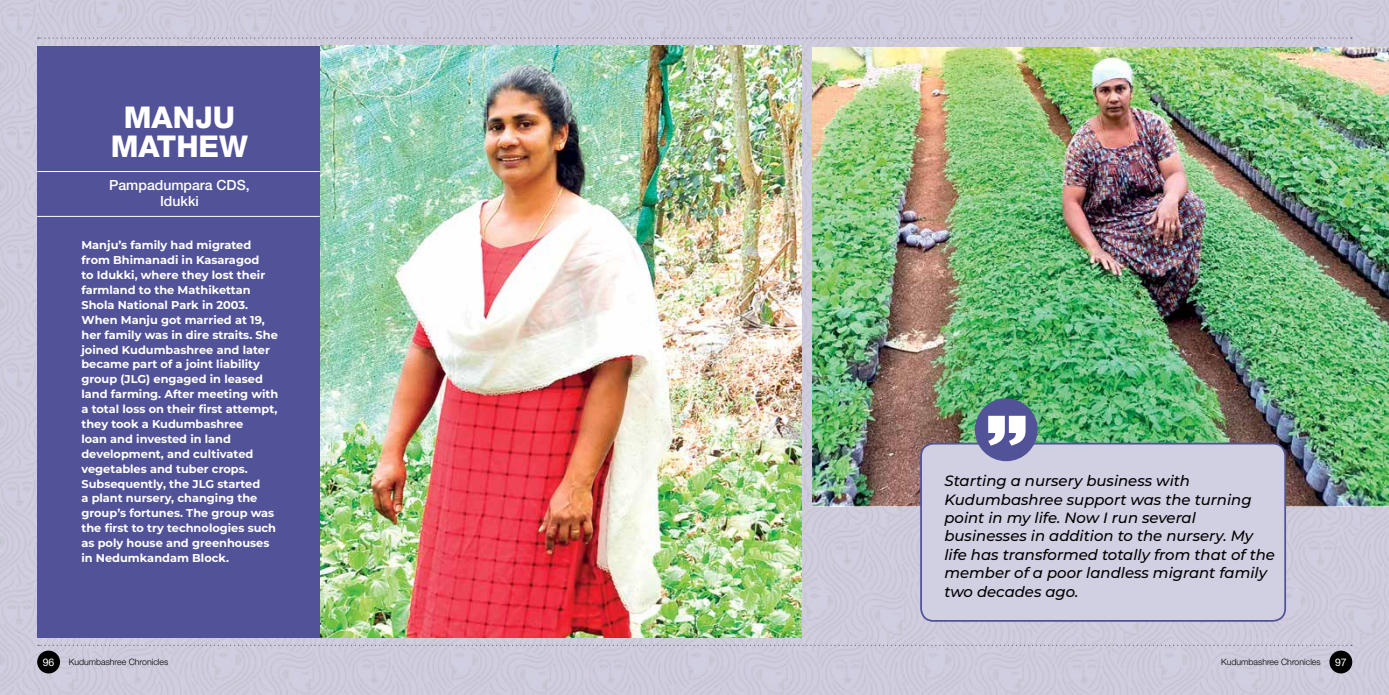
<style>
.page{position:relative;width:1389px;height:695px;background:#fff}
.page>*{position:absolute;margin:0;border:0;box-sizing:border-box;transform-origin:0 0}
.t1{font:800 30.01px/28.5px "Helvetica Neue LT Std";color:#fff;text-align:center}
.t2{font:italic 500 14.88px/18.4px "Montserrat";color:#000}
.t3{font:500 14px/15.8px "Helvetica Neue LT Std";color:#fff;text-align:center}
.t4{font:700 11.38px/14.9px "Montserrat";color:#fff}
.t5{font:10.5px "Helvetica Neue LT Std";color:#fff}
.t6{font:300 8.75px "Helvetica Neue LT Std";color:#000}
</style>
<div class="page">
<img style="left:0;top:0;width:1389px;height:694px">
<svg style="left:38px;top:37px;width:1314px;height:2px;background:#bebccb"></svg>
<svg style="left:38px;top:644px;width:1314px;height:2px;background:#bebccb"></svg>
<div style="left:1329px;top:650px;width:23px;height:23px;background:#000;border-radius:50%"></div>
<div style="left:37px;top:650px;width:23px;height:23px;background:#000;border-radius:50%"></div>
<img style="left:320px;top:46px;width:481px;height:591px">
<img style="left:812px;top:48px;width:577px;height:458px">
<div style="left:37px;top:46px;width:283px;height:591px;background:#515297"></div>
<hr style="left:37px;top:171px;width:283px;height:1px;background:#fff">
<hr style="left:37px;top:216px;width:283px;height:1px;background:#fff">
<div style="left:921px;top:443px;width:364px;height:177px;background:#d1cfe2;border-radius:12px"></div>
<div style="left:920px;top:442px;width:366px;height:179px;border:2px solid #515297;border-radius:12px"></div>
<div style="left:975px;top:398px;width:63px;height:63px;background:#515297;border-radius:50%"></div>
<svg style="left:988px;top:415px;width:38px;height:30px"></svg>
<h1 class="t1" style="left:111px;top:103px;width:139px">MANJU<br>MATHEW</h1>
<p class="t3" style="left:109px;top:177px;width:142px">Pampadumpara CDS,<br>Idukki</p>
<p class="t4" style="left:81px;top:237px;width:198px">Manju’s family had migrated from Bhimanadi in Kasaragod<br>to Idukki, where they lost their farmland to the Mathikettan<br>Shola National Park in 2003.<br>When Manju got married at 19, her family was in dire straits. She joined Kudumbashree and later became part of a joint liability group (JLG) engaged in leased land farming. After meeting with a total loss on their first attempt, they took a Kudumbashree<br>loan and invested in land development, and cultivated vegetables and tuber crops.<br>Subsequently, the JLG started<br>a plant nursery, changing the group’s fortunes. The group was the first to try technologies such as poly house and greenhouses in Nedumkandam Block.</p>
<p class="t2" style="left:944px;top:471px;width:332px">Starting a nursery business with Kudumbashree support was the turning point in my life. Now I run several businesses in addition to the nursery. My life has transformed totally from that of the member of a poor landless migrant family two decades ago.</p>
<p class="t5" style="left:43px;top:655px;width:13px">96</p>
<p class="t6" style="left:69px;top:656px;width:101px">Kudumbashree Chronicles</p>
<p class="t6" style="left:1221px;top:656px;width:101px">Kudumbashree Chronicles</p>
<p class="t5" style="left:1335px;top:656px;width:13px">97</p>
</div>
